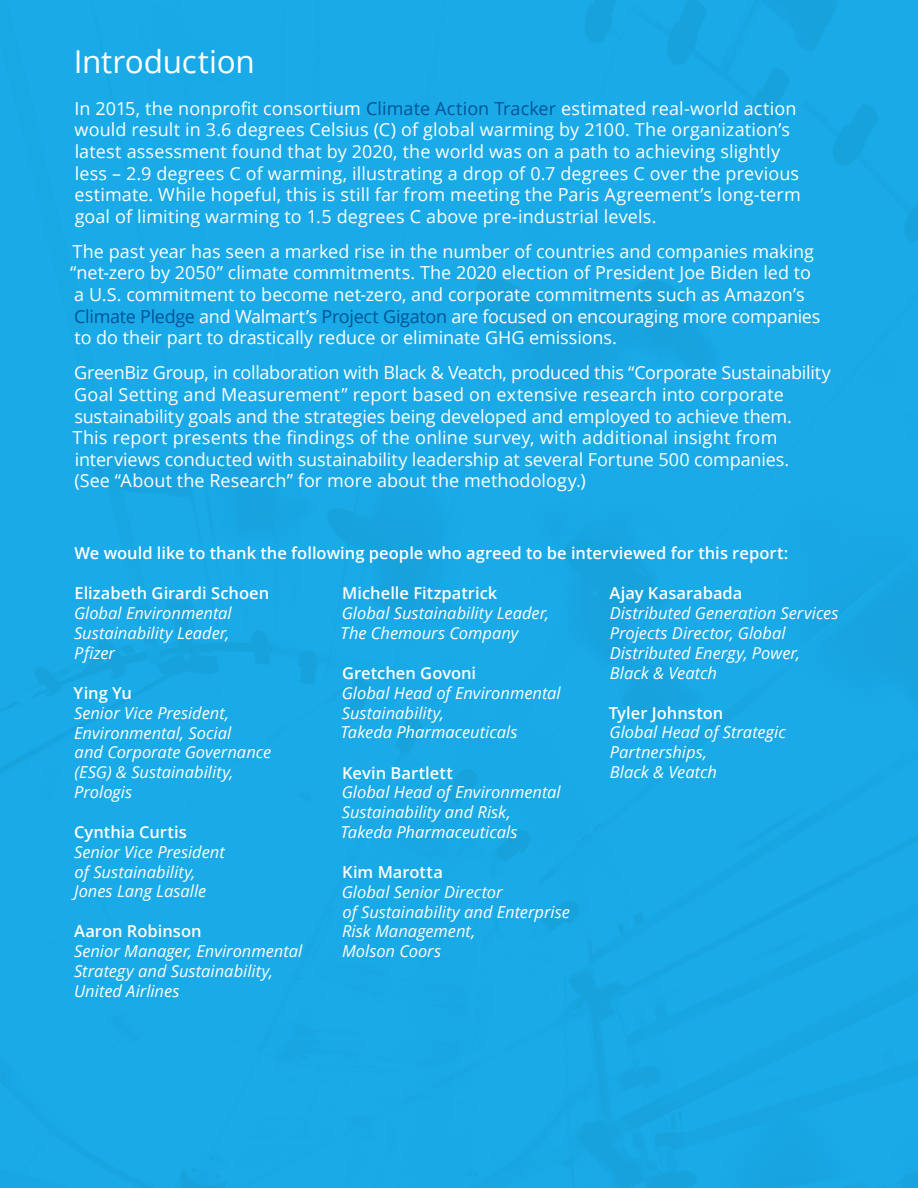
<style>
.page{position:relative;width:918px;height:1188px;background:#19aae7}
.page>*{position:absolute;margin:0;border:0;box-sizing:border-box;transform-origin:0 0}
.t1{font:31.5px "Open Sans";letter-spacing:-.005em;color:#fff}
.t2{font:18px/21.6px "Open Sans";color:#fff}
.t3{font:italic 16.5px/19.8px "Open Sans";color:#fff}
.t4{font:600 16.5px "Open Sans";color:#fff}
.s1{color:#005496}
.s2{font-weight:600;font-style:normal}
</style>
<div class="page">
<p class="t1" style="left:74px;top:40px;width:183px">Introduction</p>
<p class="t2" style="left:74px;top:97px;width:728px">In 2015, the nonprofit consortium <span class="s1">Climate Action Tracker</span> estimated real-world action would result in 3.6 degrees Celsius (C) of global warming by 2100. The organization’s latest assessment found that by 2020, the world was on a path to achieving slightly less – 2.9 degrees C of warming, illustrating a drop of 0.7 degrees C over the previous estimate. While hopeful, this is still far from meeting the Paris Agreement’s long-term goal of limiting warming to 1.5 degrees C above pre-industrial levels.</p>
<p class="t2" style="left:70px;top:240px;width:752px">The past year has seen a marked rise in the number of countries and companies making “net-zero by 2050” climate commitments. The 2020 election of President Joe Biden led to a U.S. commitment to become net-zero, and corporate commitments such as Amazon’s <span class="s1">Climate Pledge</span> and Walmart’s <span class="s1">Project Gigaton</span> are focused on encouraging more companies to do their part to drastically reduce or eliminate GHG emissions.</p>
<p class="t2" style="left:73px;top:362px;width:760px">GreenBiz Group, in collaboration with Black &amp; Veatch, produced this “Corporate Sustainability Goal Setting and Measurement” report based on extensive research into corporate sustainability goals and the strategies being developed and employed to achieve them.<br>This report presents the findings of the online survey, with additional insight from interviews conducted with sustainability leadership at several Fortune 500 companies.<br>(See “About the Research” for more about the methodology.)</p>
<p class="t4" style="left:74px;top:542px;width:715px">We would like to thank the following people who agreed to be interviewed for this report:</p>
<p class="t3" style="left:74px;top:583px;width:197px"><span class="s2">Elizabeth Girardi Schoen<br></span>Global Environmental<br>Sustainability Leader,<br>Pfizer</p>
<p class="t3" style="left:74px;top:683px;width:199px"><span class="s2">Ying Yu<br></span>Senior Vice President,<br>Environmental, Social<br>and Corporate Governance (ESG) &amp; Sustainability,<br>Prologis</p>
<p class="t3" style="left:74px;top:822px;width:152px"><span class="s2">Cynthia Curtis<br></span>Senior Vice President of Sustainability,<br>Jones Lang Lasalle</p>
<p class="t3" style="left:74px;top:921px;width:230px"><span class="s2">Aaron Robinson<br></span>Senior Manager, Environmental<br>Strategy and Sustainability,<br>United Airlines</p>
<p class="t4" style="left:610px;top:582px;width:134px">Ajay Kasarabada</p>
<p class="t3" style="left:610px;top:603px;width:230px">Distributed Generation Services<br>Projects Director, Global<br>Distributed Energy, Power,<br>Black &amp; Veatch</p>
<p class="t3" style="left:609px;top:702px;width:179px"><span class="s2">Tyler Johnston<br></span>Global Head of Strategic<br>Partnerships,<br>Black &amp; Veatch</p>
<p class="t3" style="left:341px;top:583px;width:210px"><span class="s2">Michelle Fitzpatrick<br></span>Global Sustainability Leader,<br>The Chemours Company</p>
<p class="t3" style="left:341px;top:663px;width:222px"><span class="s2">Gretchen Govoni<br></span>Global Head of Environmental<br>Sustainability,<br>Takeda Pharmaceuticals</p>
<p class="t3" style="left:341px;top:762px;width:222px"><span class="s2">Kevin Bartlett<br></span>Global Head of Environmental<br>Sustainability and Risk,<br>Takeda Pharmaceuticals</p>
<p class="t3" style="left:342px;top:862px;width:230px"><span class="s2">Kim Marotta<br></span>Global Senior Director<br>of Sustainability and Enterprise<br>Risk Management,<br>Molson Coors</p>
</div>
